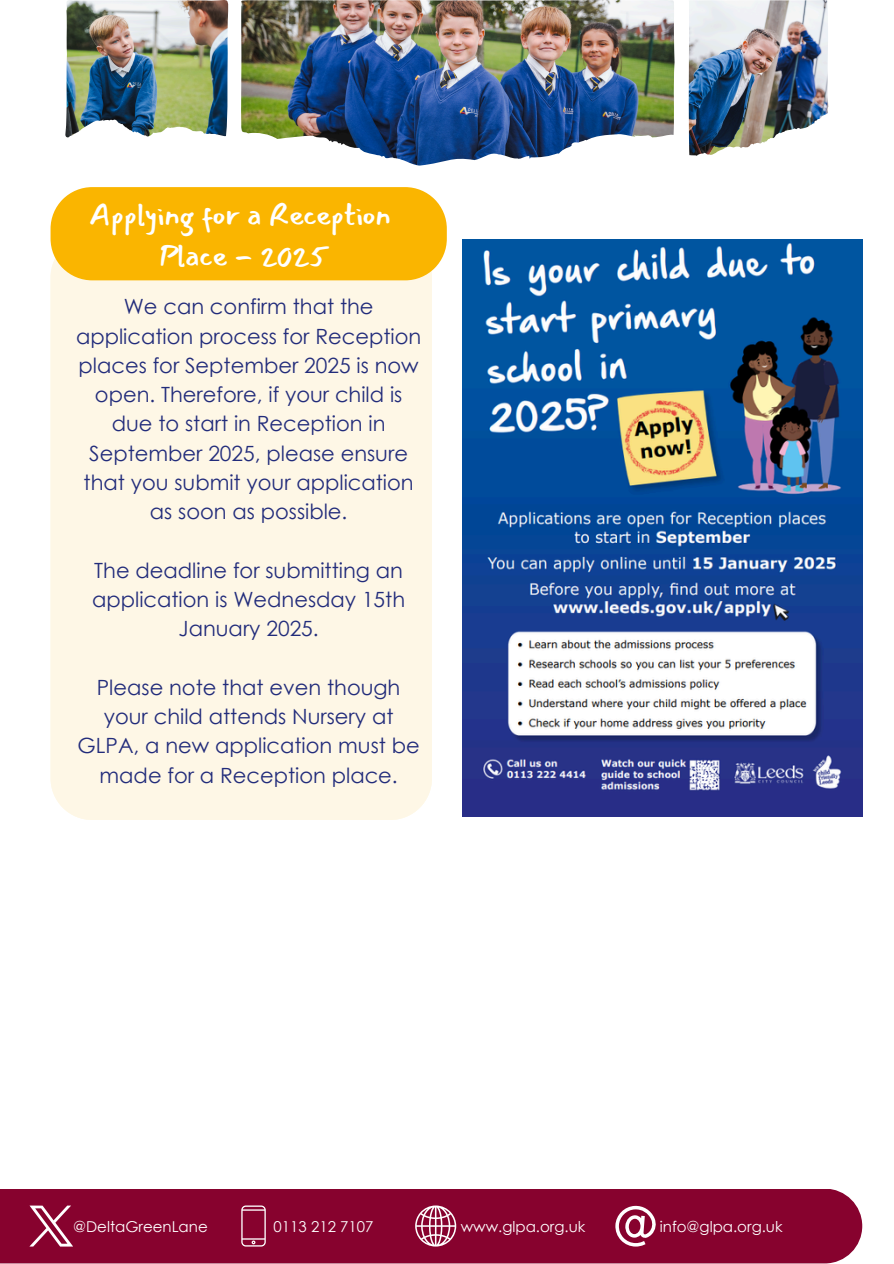
<style>
.page{position:relative;width:894px;height:1264px;background:#fff}
.page>*{position:absolute;margin:0;border:0;box-sizing:border-box;transform-origin:0 0}
.t1{font:30px/41.7px "Mansalva";color:#fff;text-align:center}
.t2{font:21px/29.2px "Century Gothic";color:#222c7b;text-align:center}
.t3{font:15px "Century Gothic";color:#fff}
</style>
<div class="page">
<div style="left:51px;top:280px;width:381px;height:540px;background:#fef7e6"></div>
<div style="left:51px;top:187px;width:395px;height:93px;background:#fab500"></div>
<img style="left:688px;top:0;width:140px;height:156px">
<img style="left:241px;top:0;width:433px;height:165px">
<img style="left:65px;top:0;width:163px;height:137px">
<div style="left:0;top:1189px;width:861px;height:74px;background:#87022e"></div>
<svg style="left:615px;top:1205px;width:41px;height:41px"></svg>
<svg style="left:415px;top:1205px;width:41px;height:41px"></svg>
<svg style="left:241px;top:1205px;width:25px;height:41px"></svg>
<svg style="left:29px;top:1205px;width:44px;height:41px"></svg>
<img style="left:462px;top:239px;width:400px;height:577px">
<p class="t1" style="left:89px;top:193px;width:303px">Applying for a Reception<br>Place - 2025</p>
<p class="t2" style="left:76px;top:291px;width:346px">We can confirm that the application process for Reception places for September 2025 is now open. Therefore, if your child is due to start in Reception in<br>September 2025, please ensure that you submit your application as soon as possible.</p>
<p class="t2" style="left:92px;top:555px;width:314px">The deadline for submitting an application is Wednesday 15th<br>January 2025.</p>
<p class="t2" style="left:78px;top:672px;width:343px">Please note that even though your child attends Nursery at<br>GLPA, a new application must be made for a Reception place.</p>
<h2 class="t3" style="left:73px;top:1216px;width:136px">@DeltaGreenLane</h2>
<h2 class="t3" style="left:273px;top:1216px;width:101px">0113 212 7107</h2>
<h2 class="t3" style="left:460px;top:1216px;width:126px">www.glpa.org.uk</h2>
<h1 class="t3" style="left:659px;top:1216px;width:124px">info@glpa.org.uk</h1>
</div>
